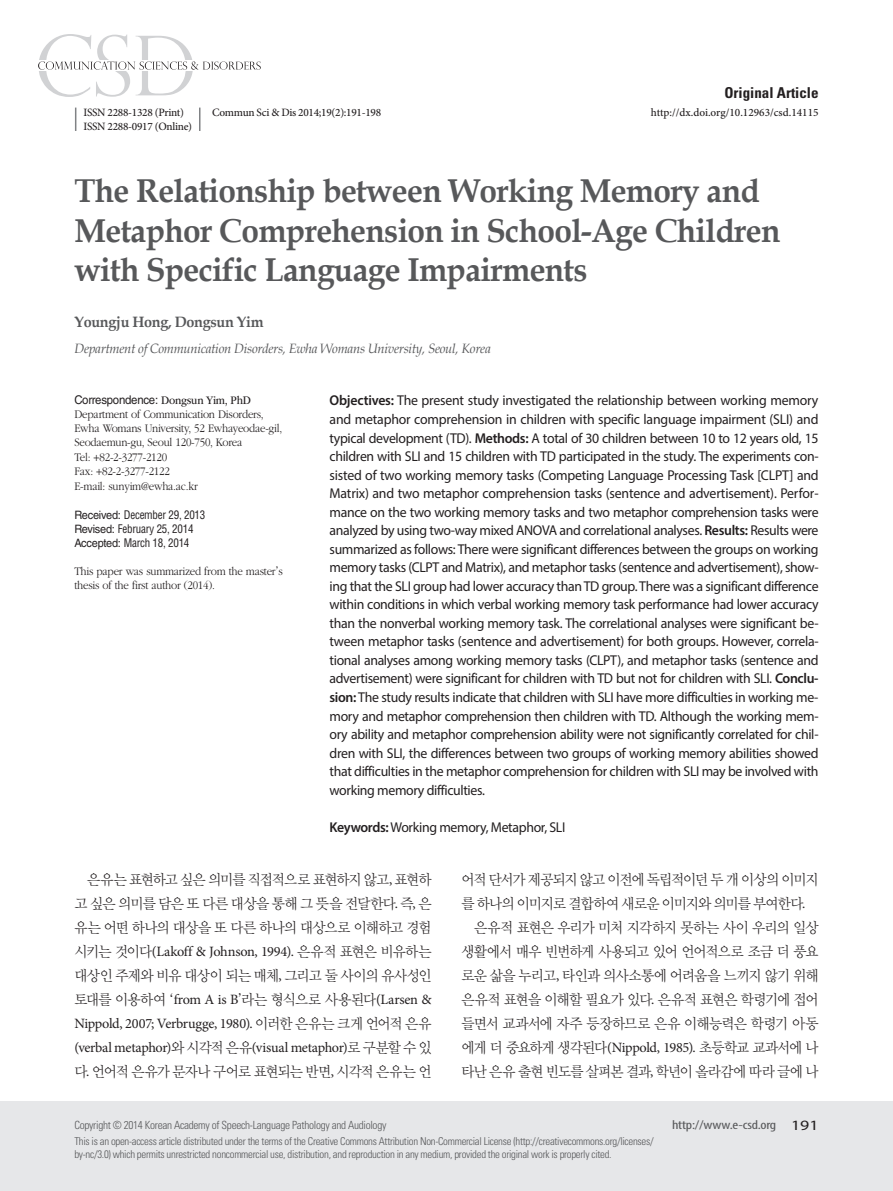
<style>
.page{position:relative;width:893px;height:1191px;background:#fff}
.page>*{position:absolute;margin:0;border:0;box-sizing:border-box;transform-origin:0 0}
.제목_영문{font:700 33px/39.6px "Book Antiqua";letter-spacing:-.02em;color:#57585a;scale:.96 1}
.저자_영문{font:700 15px "Book Antiqua";letter-spacing:-.02em;color:#57585a;scale:.96 1}
.t1{font:700 condensed 15px "Univers LT Std";color:#231f20}
.본문{font:14.7px/24px "YDIY Mj O320";letter-spacing:-.055em;color:#231f20;text-align:justify;scale:.95 1}
.초록{font:14.25px/18.6px "Myriad Pro";letter-spacing:-.025em;color:#231f20;text-align:justify}
.본문-2{font:14.25px/24px "Minion Pro";letter-spacing:-.02em;color:#231f20}
.소속_영문{font:italic 13.5px "Book Antiqua";letter-spacing:-.02em;color:#57585a;scale:.96 1}
.t2{font:condensed 12.75px "Myriad Pro";letter-spacing:-.015em;color:#57585a;scale:1.25 1}
.교신저자_본문{font:300 12px/14.4px "ITC Garamond Std";letter-spacing:-.02em;color:#231f20;scale:.91 1}
.교신저자_이름{font:12px "Helvetica LT Std";letter-spacing:-.02em;color:#231f20;scale:.95 1}
.교신저자_본문-2{font:condensed 11.55px "Helvetica LT Std";letter-spacing:-.02em;color:#231f20;scale:.95 1}
.doi{font:500 11.25px "Minion Pro";letter-spacing:-.025em;color:#231f20}
.t3{font:300 condensed 11.25px "Univers LT Std";letter-spacing:-.025em;color:#57585a}
.doi-2{font:500 11.25px "Minion Pro";color:#231f20}
.t4{font:300 condensed 10.8px/12.9px "Univers LT Std";letter-spacing:-.025em;color:#57585a}
.s1{font-family:"ITC Garamond Std"}
.s2{font-stretch:normal}
.s3{font-family:"Batang";font-weight:400}
.s4{font-weight:600}
.s5{font-family:"Minion Pro";font-size:14.25px}
.s6{font-family:"YDIY Mj O320";font-size:14.7px}
.s7{font-family:"Batang"}
.s8{font-stretch:normal;font-size:14.25px;color:#231f20}
</style>
<div class="page">
<div style="left:0;top:1101px;width:893px;height:90px;background:#e6e7e9"></div>
<svg style="left:75px;top:108px;width:1px;height:23px"></svg>
<svg style="left:199px;top:108px;width:1px;height:23px"></svg>
<svg style="left:38px;top:34px;width:223px;height:63px"></svg>
<p class="doi" style="left:84px;top:104px;width:102px">ISSN 2288-1328 (Print)</p>
<p class="doi" style="left:212px;top:105px;width:170px">Commun Sci &amp; Dis 2014;19(2):191-198</p>
<p class="doi" style="left:84px;top:119px;width:110px">ISSN 2288-0917 (Online)</p>
<p class="t1" style="left:724px;top:83px;width:96px">Original Article</p>
<p class="doi-2" style="left:651px;top:105px;width:169px">http://dx.doi.org/10.12963/csd.14115</p>
<p class="제목_영문" style="left:74px;top:171px;width:737px">The Relationship between Working Memory and<br>Metaphor Comprehension in School-Age Children with Specific Language Impairments</p>
<p class="저자_영문" style="left:74px;top:312px;width:198px">Youngju Hong, Dongsun Yim</p>
<p class="소속_영문" style="left:74px;top:339px;width:435px">Department of Communication Disorders, Ewha Womans University, Seoul, Korea</p>
<p class="교신저자_이름" style="left:74px;top:392px;width:187px">Correspondence: <span class="s1">Dongsun Yim, PhD</span></p>
<p class="교신저자_본문" style="left:74px;top:407px;width:230px">Department of Communication Disorders,<br>Ewha Womans University, 52 Ewhayeodae-gil,<br>Seodaemun-gu, Seoul 120-750, Korea</p>
<p class="교신저자_본문" style="left:74px;top:450px;width:103px">Tel: +82-2-3277-2120</p>
<p class="교신저자_본문" style="left:74px;top:464px;width:106px">Fax: +82-2-3277-2122</p>
<p class="교신저자_본문" style="left:74px;top:479px;width:137px">E-mail: sunyim@ewha.ac.kr</p>
<p class="교신저자_본문-2" style="left:74px;top:507px;width:139px"><span class="s2">Received:</span> December 29, 2013</p>
<p class="교신저자_본문-2" style="left:74px;top:521px;width:127px"><span class="s2">Revised:</span> February 25, 2014</p>
<p class="교신저자_본문-2" style="left:74px;top:535px;width:123px"><span class="s2">Accepted:</span> March 18, 2014</p>
<p class="교신저자_본문" style="left:74px;top:564px;width:231px">This paper was summarized from the master<span class="s3">’</span>s thesis of the first author (2014).</p>
<p class="초록" style="left:330px;top:391px;width:491px"><span class="s4">Objectives:</span> The present study investigated the relationship between working memory and metaphor comprehension in children with specific language impairment (SLI) and typical development (TD). <span class="s4">Methods:</span> A total of 30 children between 10 to 12 years old, 15 children with SLI and 15 children with TD participated in the study. The experiments con&shy;sisted of two working memory tasks (Competing Language Processing Task [CLPT] and Matrix) and two metaphor comprehension tasks (sentence and advertisement). Perfor&shy;mance on the two working memory tasks and two metaphor comprehension tasks were analyzed by using two-way mixed ANOVA and correlational analyses. <span class="s4">Results:</span> Results were summarized as follows: There were significant differences between the groups on working memory tasks (CLPT and Matrix), and metaphor tasks (sentence and advertisement), show&shy;ing that the SLI group had lower accuracy than TD group. There was a significant difference within conditions in which verbal working memory task performance had lower accuracy than the nonverbal working memory task. The correlational analyses were significant be&shy;tween metaphor tasks (sentence and advertisement) for both groups. However, correla&shy;tional analyses among working memory tasks (CLPT), and metaphor tasks (sentence and advertisement) were significant for children with TD but not for children with SLI. <span class="s4">Conclu&shy;sion:</span> The study results indicate that children with SLI have more difficulties in working me&shy;mory and metaphor comprehension then children with TD. Although the working mem&shy;ory ability and metaphor comprehension ability were not significantly correlated for chil&shy;dren with SLI, the differences between two groups of working memory abilities showed that difficulties in the metaphor comprehension for children with SLI may be involved with working memory difficulties.</p>
<p class="초록" style="left:330px;top:817px;width:237px"><span class="s4">Keywords:</span> Working memory, Metaphor, SLI</p>
<p class="본문" style="left:74px;top:867px;width:377px;text-indent:13px">은유는 표현하고 싶은 의미를 직접적으로 표현하지 않고<span class="s5">,</span> 표현하 고 싶은 의미를 담은 또 다른 대상을 통해 그 뜻을 전달한다<span class="s5">.</span> 즉<span class="s5">,</span> 은 유는 어떤 하나의 대상을 또 다른 하나의 대상으로 이해하고 경험</p>
<p class="본문-2" style="left:74px;top:939px;width:359px"><span class="s6">시키는 것이다</span>(Lakoff &amp; Johnson, 1994). <span class="s6">은유적 표현은 비유하는</span></p>
<p class="본문" style="left:74px;top:963px;width:377px">대상인 주제와 비유 대상이 되는 매체<span class="s5">,</span> 그리고 둘 사이의 유사성인 토대를 이용하여 <span class="s7">‘</span><span class="s5">from A is B</span><span class="s7">’</span>라는 형식으로 사용된다<span class="s5">(Larsen &amp;</span></p>
<p class="본문-2" style="left:74px;top:1011px;width:359px">Nippold, 2007; Verbrugge, 1980). <span class="s6">이러한 은유는 크게 언어적 은유 </span>(verbal metaphor)<span class="s6">와 시각적 은유</span>(visual metaphor)<span class="s6">로 구분할 수 있</span></p>
<p class="본문" style="left:74px;top:1059px;width:377px">다<span class="s5">.</span> 언어적 은유가 문자나 구어로 표현되는 반면<span class="s5">,</span> 시각적 은유는 언</p>
<p class="본문" style="left:461px;top:867px;width:377px">어적 단서가 제공되지 않고 이전에 독립적이던 두 개 이상의 이미지 를 하나의 이미지로 결합하여 새로운 이미지와 의미를 부여한다<span class="s5">.</span></p>
<p class="본문" style="left:461px;top:915px;width:377px;text-indent:13px">은유적 표현은 우리가 미처 지각하지 못하는 사이 우리의 일상 생활에서 매우 빈번하게 사용되고 있어 언어적으로 조금 더 풍요 로운 삶을 누리고<span class="s5">,</span> 타인과 의사소통에 어려움을 느끼지 않기 위해 은유적 표현을 이해할 필요가 있다<span class="s5">.</span> 은유적 표현은 학령기에 접어 들면서 교과서에 자주 등장하므로 은유 이해능력은 학령기 아동 에게 더 중요하게 생각된다<span class="s5">(Nippold, 1985).</span> 초등학교 교과서에 나 타난 은유 출현 빈도를 살펴본 결과<span class="s5">,</span> 학년이 올라감에 따라 글에 나</p>
<p class="t3" style="left:74px;top:1118px;width:314px">Copyright © 2014 Korean Academy of Speech-Language Pathology and Audiology</p>
<p class="t4" style="left:74px;top:1134px;width:581px">This is an open-access article distributed under the terms of the Creative Commons Attribution Non-Commercial License (http://creativecommons.org/licenses/ by-nc/3.0) which permits unrestricted noncommercial use, distribution, and reproduction in any medium, provided the original work is properly cited.</p>
<p class="t2" style="left:672px;top:1117px;width:119px">http://www.e-csd.org <span class="s8">191</span></p>
</div>
